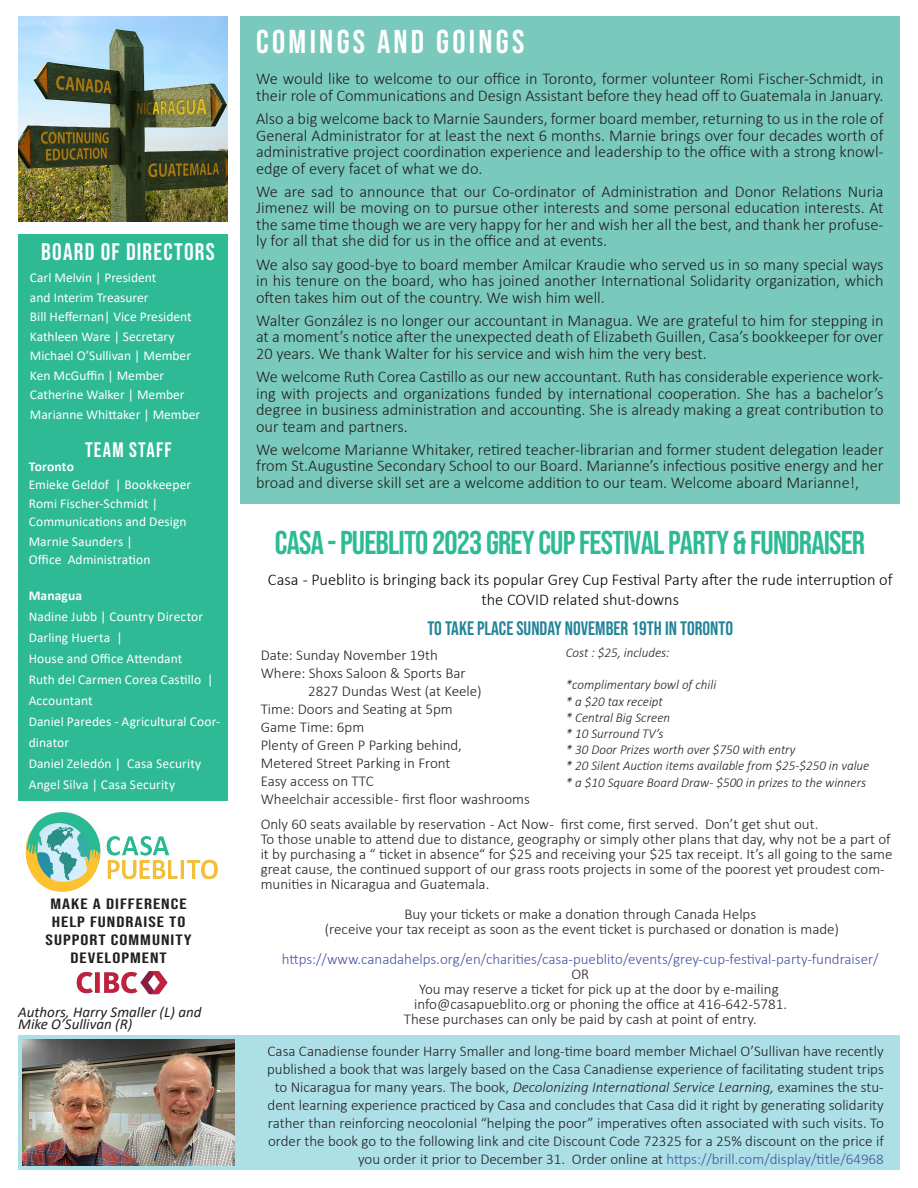
<style>
.page{position:relative;width:918px;height:1188px;background:#fff}
.page>*{position:absolute;margin:0;border:0;box-sizing:border-box;transform-origin:0 0}
.Headline_list{font:33px "Bebas Neue";letter-spacing:-.025em;color:#2dba95}
.TOP_HEADER{font:33px "Bebas Neue";letter-spacing:.1em;color:#fff}
.Headline_list-2{font:24px "Bebas Neue";letter-spacing:.05em;color:#fff}
.Headline_list-3{font:21px "Bebas Neue";letter-spacing:.055em;color:#fff}
.Body_text_copy_grey{font:19.5px "Bebas Neue";color:#238499}
.Body_text_copy_grey-2{font:300 16.5px/16.5px "Calibri";color:#231f20;text-align:justify}
.Body_text_copy_grey-3{font:300 16.5px/19.8px "Calibri";color:#040503;text-align:center}
.Body_text_copy_grey-4{font:300 15px/18px "Calibri";color:#231f20}
.Body_text_copy_grey-5{font:300 15px "Calibri";color:#4552a3}
.TOP_HEADER-2{font:15px/18px "Bebas Neue";letter-spacing:.05em;color:#231f20;text-align:center;scale:1.33 1}
.Body_text_copy_grey-6{font:italic 15px "Calibri";color:#231f20}
.List_of_names{font:13.5px/21px "Calibri";letter-spacing:.005em;color:#fff}
.Body_text_copy_grey-7{font:italic 300 13.5px "Calibri";color:#231f20}
.List_of_names-2{font:700 13.5px "Calibri";letter-spacing:.01em;color:#fff}
.s1{font-style:italic}
.s2{color:#4552a3}
</style>
<div class="page">
<div style="left:240px;top:16px;width:660px;height:488px;background:#79cabc"></div>
<div style="left:18px;top:1035px;width:882px;height:135px;background:#addfe7"></div>
<div style="left:18px;top:234px;width:210px;height:566px;background:#2dba95"></div>
<img style="left:76px;top:971px;width:92px;height:24px">
<img style="left:25px;top:812px;width:192px;height:80px">
<img style="left:23px;top:1040px;width:211px;height:125px">
<img style="left:18px;top:16px;width:210px;height:205px">
<p class="Headline_list-2" style="left:41px;top:239px;width:175px">BOARD OF DIRECTORS</p>
<p class="List_of_names" style="left:30px;top:267px;width:128px">Carl Melvin | President</p>
<p class="List_of_names" style="left:30px;top:287px;width:120px">and Interim Treasurer</p>
<p class="List_of_names" style="left:30px;top:306px;width:163px">Bill Heffernan| Vice President</p>
<p class="List_of_names" style="left:30px;top:326px;width:146px">Kathleen Ware | Secretary</p>
<p class="List_of_names" style="left:30px;top:345px;width:163px">Michael O’Sullivan | Member</p>
<p class="List_of_names" style="left:30px;top:365px;width:136px">Ken McGuffin | Member</p>
<p class="List_of_names" style="left:30px;top:384px;width:156px">Catherine Walker | Member</p>
<p class="List_of_names" style="left:30px;top:404px;width:172px">Marianne Whittaker | Member</p>
<p class="Headline_list-3" style="left:85px;top:438px;width:88px">TEAM STAFF</p>
<p class="List_of_names-2" style="left:29px;top:457px;width:47px">Toronto</p>
<p class="List_of_names" style="left:29px;top:473px;width:164px">Emieke Geldof | Bookkeeper</p>
<p class="List_of_names" style="left:29px;top:493px;width:131px">Romi Fischer-Schmidt |</p>
<p class="List_of_names" style="left:29px;top:511px;width:159px">Communications and Design</p>
<p class="List_of_names" style="left:29px;top:530px;width:105px">Marnie Saunders |</p>
<p class="List_of_names" style="left:29px;top:548px;width:123px">Office Administration</p>
<p class="List_of_names-2" style="left:29px;top:586px;width:55px">Managua</p>
<p class="List_of_names" style="left:29px;top:605px;width:176px">Nadine Jubb | Country Director</p>
<p class="List_of_names" style="left:29px;top:626px;width:95px">Darling Huerta |</p>
<p class="List_of_names" style="left:29px;top:647px;width:155px">House and Office Attendant</p>
<p class="List_of_names" style="left:29px;top:668px;width:186px">Ruth del Carmen Corea Castillo |</p>
<p class="List_of_names" style="left:29px;top:689px;width:65px">Accountant</p>
<p class="List_of_names" style="left:29px;top:710px;width:193px">Daniel Paredes - Agricultural Coor&shy;dinator</p>
<p class="List_of_names" style="left:29px;top:752px;width:174px">Daniel Zeledón | Casa Security</p>
<p class="List_of_names" style="left:29px;top:773px;width:148px">Angel Silva | Casa Security</p>
<p class="TOP_HEADER-2" style="left:51px;top:895px;width:104px">MAKE A DIFFERENCE</p>
<p class="TOP_HEADER-2" style="left:46px;top:913px;width:111px">HELP FUNDRAISE TO<br>SUPPORT COMMUNITY<br>DEVELOPMENT</p>
<p class="Body_text_copy_grey-6" style="left:18px;top:1002px;width:185px">Authors, Harry Smaller (L) and</p>
<p class="Body_text_copy_grey-6" style="left:18px;top:1014px;width:116px">Mike O’Sullivan (R)</p>
<p class="TOP_HEADER" style="left:256px;top:23px;width:270px">COMINGS AND GOINGS</p>
<p class="Body_text_copy_grey-2" style="left:256px;top:70px;width:629px">We would like to welcome to our office in Toronto, former volunteer Romi Fischer-Schmidt, in their role of Communications and Design Assistant before they head off to Guatemala in January.</p>
<p class="Body_text_copy_grey-2" style="left:256px;top:110px;width:629px">Also a big welcome back to Marnie Saunders, former board member, returning to us in the role of General Administrator for at least the next 6 months. Marnie brings over four decades worth of administrative project coordination experience and leadership to the office with a strong knowl&shy;edge of every facet of what we do.</p>
<p class="Body_text_copy_grey-2" style="left:256px;top:183px;width:629px">We are sad to announce that our Co-ordinator of Administration and Donor Relations Nuria Jimenez will be moving on to pursue other interests and some personal education interests. At the same time though we are very happy for her and wish her all the best, and thank her profuse&shy;ly for all that she did for us in the office and at events.</p>
<p class="Body_text_copy_grey-2" style="left:256px;top:256px;width:629px">We also say good-bye to board member Amilcar Kraudie who served us in so many special ways in his tenure on the board, who has joined another International Solidarity organization, which often takes him out of the country. We wish him well.</p>
<p class="Body_text_copy_grey-2" style="left:256px;top:312px;width:629px">Walter González is no longer our accountant in Managua. We are grateful to him for stepping in at a moment’s notice after the unexpected death of Elizabeth Guillen, Casa’s bookkeeper for over 20 years. We thank Walter for his service and wish him the very best.</p>
<p class="Body_text_copy_grey-2" style="left:256px;top:368px;width:629px">We welcome Ruth Corea Castillo as our new accountant. Ruth has considerable experience work&shy;ing with projects and organizations funded by international cooperation. She has a bachelor’s degree in business administration and accounting. She is already making a great contribution to our team and partners.</p>
<p class="Body_text_copy_grey-2" style="left:256px;top:441px;width:629px">We welcome Marianne Whitaker, retired teacher-librarian and former student delegation leader from St.Augustine Secondary School to our Board. Marianne’s infectious positive energy and her broad and diverse skill set are a welcome addition to our team. Welcome aboard Marianne!,</p>
<p class="Headline_list" style="left:275px;top:524px;width:592px">CASA - PUEBLITO 2023 GREY CUP FESTIVAL PARTY &amp; FUNDRAISER</p>
<p class="Body_text_copy_grey-3" style="left:268px;top:570px;width:626px">Casa - Pueblito is bringing back its popular Grey Cup Festival Party after the rude interruption of the COVID related shut-downs</p>
<p class="Body_text_copy_grey" style="left:427px;top:617px;width:307px">TO TAKE PLACE SUNDAY NOVEMBER 19TH IN TORONTO</p>
<p class="Body_text_copy_grey-4" style="left:261px;top:646px;width:179px">Date: Sunday November 19th</p>
<p class="Body_text_copy_grey-4" style="left:261px;top:664px;width:207px">Where: Shoxs Saloon &amp; Sports Bar</p>
<p class="Body_text_copy_grey-4" style="left:308px;top:682px;width:175px">2827 Dundas West (at Keele)</p>
<p class="Body_text_copy_grey-4" style="left:261px;top:700px;width:193px">Time: Doors and Seating at 5pm</p>
<p class="Body_text_copy_grey-4" style="left:261px;top:718px;width:105px">Game Time: 6pm</p>
<p class="Body_text_copy_grey-4" style="left:261px;top:736px;width:203px">Plenty of Green P Parking behind,</p>
<p class="Body_text_copy_grey-4" style="left:261px;top:754px;width:191px">Metered Street Parking in Front</p>
<p class="Body_text_copy_grey-4" style="left:261px;top:772px;width:115px">Easy access on TTC</p>
<p class="Body_text_copy_grey-4" style="left:261px;top:790px;width:271px">Wheelchair accessible - first floor washrooms</p>
<p class="Body_text_copy_grey-4" style="left:261px;top:814px;width:559px">Only 60 seats available by reservation - Act Now - first come, first served. Don’t get shut out.</p>
<p class="Body_text_copy_grey-4" style="left:261px;top:831px;width:633px;line-height:15px">To those unable to attend due to distance, geography or simply other plans that day, why not be a part of it by purchasing a “ ticket in absence“ for $25 and receiving your $25 tax receipt. It’s all going to the same great cause, the continued support of our grass roots projects in some of the poorest yet proudest com&shy;munities in Nicaragua and Guatemala.</p>
<p class="Body_text_copy_grey-4" style="left:404px;top:904px;width:353px">Buy your tickets or make a donation through Canada Helps</p>
<p class="Body_text_copy_grey-4" style="left:325px;top:919px;width:516px">(receive your tax receipt as soon as the event ticket is purchased or donation is made)</p>
<p class="Body_text_copy_grey-5" style="left:282px;top:949px;width:598px">https://www.canadahelps.org/en/charities/casa-pueblito/events/grey-cup-festival-party-fundraiser/</p>
<p class="Body_text_copy_grey-4" style="left:571px;top:964px;width:19px">OR</p>
<p class="Body_text_copy_grey-4" style="left:419px;top:979px;width:361px">You may reserve a ticket for pick up at the door by e-mailing</p>
<p class="Body_text_copy_grey-4" style="left:414px;top:994px;width:375px">info@casapueblito.org or phoning the office at 416-642-5781.</p>
<p class="Body_text_copy_grey-4" style="left:404px;top:1009px;width:354px">These purchases can only be paid by cash at point of entry.</p>
<p class="Body_text_copy_grey-4" style="left:267px;top:1042px;width:618px;text-align:right">Casa Canadiense founder Harry Smaller and long-time board member Michael O’Sullivan have recently published a book that was largely based on the Casa Canadiense experience of facilitating student trips to Nicaragua for many years. The book, <span class="s1">Decolonizing International Service Learning,</span> examines the stu&shy;dent learning experience practiced by Casa and concludes that Casa did it right by generating solidarity rather than reinforcing neocolonial “helping the poor” imperatives often associated with such visits. To order the book go to the following link and cite Discount Code 72325 for a 25% discount on the price if you order it prior to December 31. Order online at <span class="s2">https://brill.com/display/title/64968</span></p>
<p class="Body_text_copy_grey-7" style="left:566px;top:644px;width:106px">Cost : $25, includes:</p>
<p class="Body_text_copy_grey-7" style="left:566px;top:677px;width:152px">*complimentary bowl of chili</p>
<p class="Body_text_copy_grey-7" style="left:566px;top:693px;width:99px">* a $20 tax receipt</p>
<p class="Body_text_copy_grey-7" style="left:566px;top:709px;width:106px">* Central Big Screen</p>
<p class="Body_text_copy_grey-7" style="left:566px;top:725px;width:99px">* 10 Surround TV’s</p>
<p class="Body_text_copy_grey-7" style="left:566px;top:741px;width:231px">* 30 Door Prizes worth over $750 with entry</p>
<p class="Body_text_copy_grey-7" style="left:566px;top:758px;width:305px">* 20 Silent Auction items available from $25-$250 in value</p>
<p class="Body_text_copy_grey-7" style="left:566px;top:774px;width:302px">* a $10 Square Board Draw- $500 in prizes to the winners</p>
</div>
